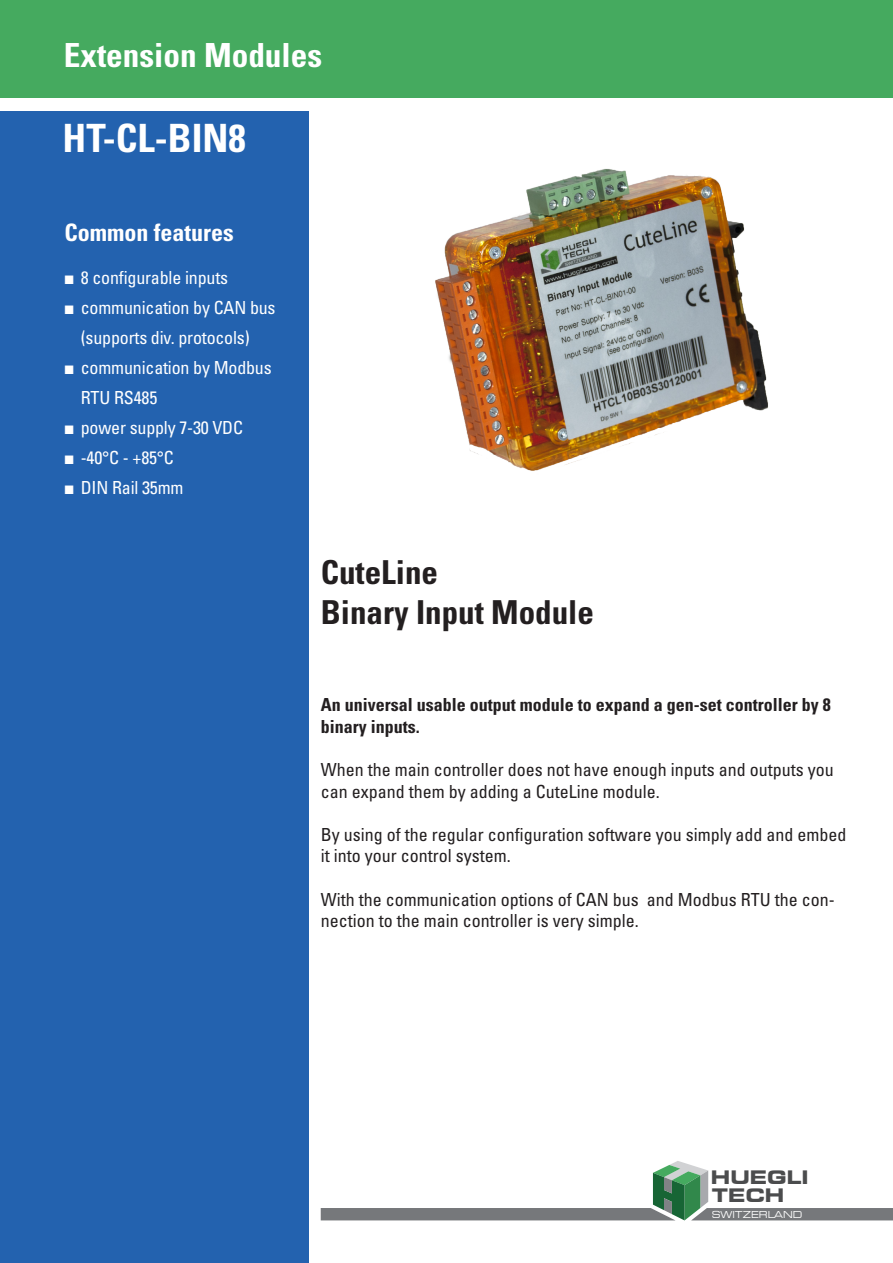
<style>
.page{position:relative;width:893px;height:1263px;background:#fff}
.page>*{position:absolute;margin:0;border:0;box-sizing:border-box;transform-origin:0 0}
.t1{font:700 condensed 39px "Univers LT Std";color:#fff}
.t2{font:700 condensed 33.15px "Univers LT Std";color:#fff}
.t3{font:700 condensed 33px "Univers LT Std";color:#231f20}
.t4{font:700 condensed 24px "Univers LT Std";color:#fff}
.t5{font:700 expanded 18.45px/17.9px "Square 721 BT";color:#4b4c4d}
.t6{font:condensed 18px/21.6px "Univers LT Std";color:#231f20}
.t7{font:condensed 18px/30px "Univers LT Std";letter-spacing:-.01em;color:#fff;text-align:center}
.t8{font:700 condensed 18px/21.6px "Univers LT Std";color:#231f20}
.t9{font:expanded 9.45px "Square 721 BT";color:#fff;scale:.96 1}
.s1{font-family:"Franklin Gothic";font-stretch:normal}
</style>
<div class="page">
<div style="left:0;top:0;width:893px;height:98px;background:#45aa5f"></div>
<div style="left:0;top:111px;width:309px;height:1152px;background:#2362af"></div>
<svg style="left:321px;top:1161px;width:572px;height:59px"></svg>
<img style="left:435px;top:169px;width:333px;height:302px">
<p class="t2" style="left:64px;top:34px;width:260px">Extension Modules</p>
<p class="t1" style="left:63px;top:114px;width:185px">HT-CL-BIN8</p>
<p class="t4" style="left:65px;top:217px;width:171px">Common features</p>
<p class="t7" style="left:64px;top:262px;width:166px"><span class="s1">■</span> 8 configurable inputs</p>
<p class="t7" style="left:64px;top:292px;width:213px"><span class="s1">■</span> communication by CAN bus (supports div. protocols)</p>
<p class="t7" style="left:81px;top:352px;width:192px;text-align:left;text-indent:-17px"><span class="s1">■</span> communication by Modbus<br>RTU RS485</p>
<p class="t7" style="left:64px;top:412px;width:181px"><span class="s1">■</span> power supply 7-30 VDC</p>
<p class="t7" style="left:64px;top:442px;width:112px"><span class="s1">■</span> -40°C - +85°C</p>
<p class="t7" style="left:64px;top:472px;width:121px"><span class="s1">■</span> DIN Rail 35mm</p>
<p class="t3" style="left:321px;top:552px;width:119px">CuteLine</p>
<p class="t3" style="left:321px;top:592px;width:275px">Binary Input Module</p>
<p class="t8" style="left:321px;top:694px;width:511px">An universal usable output module to expand a gen-set controller by 8 binary inputs.</p>
<p class="t6" style="left:321px;top:759px;width:514px">When the main controller does not have enough inputs and outputs you can expand them by adding a CuteLine module.</p>
<p class="t6" style="left:321px;top:823px;width:527px">By using of the regular configuration software you simply add and embed it into your control system.</p>
<p class="t6" style="left:321px;top:888px;width:515px">With the communication options of CAN bus and Modbus RTU the con&shy;nection to the main controller is very simple.</p>
<p class="t5" style="left:711px;top:1168px;width:99px">HUEGLI<br>TECH</p>
<p class="t9" style="left:712px;top:1208px;width:96px">SWITZERLAND</p>
</div>
